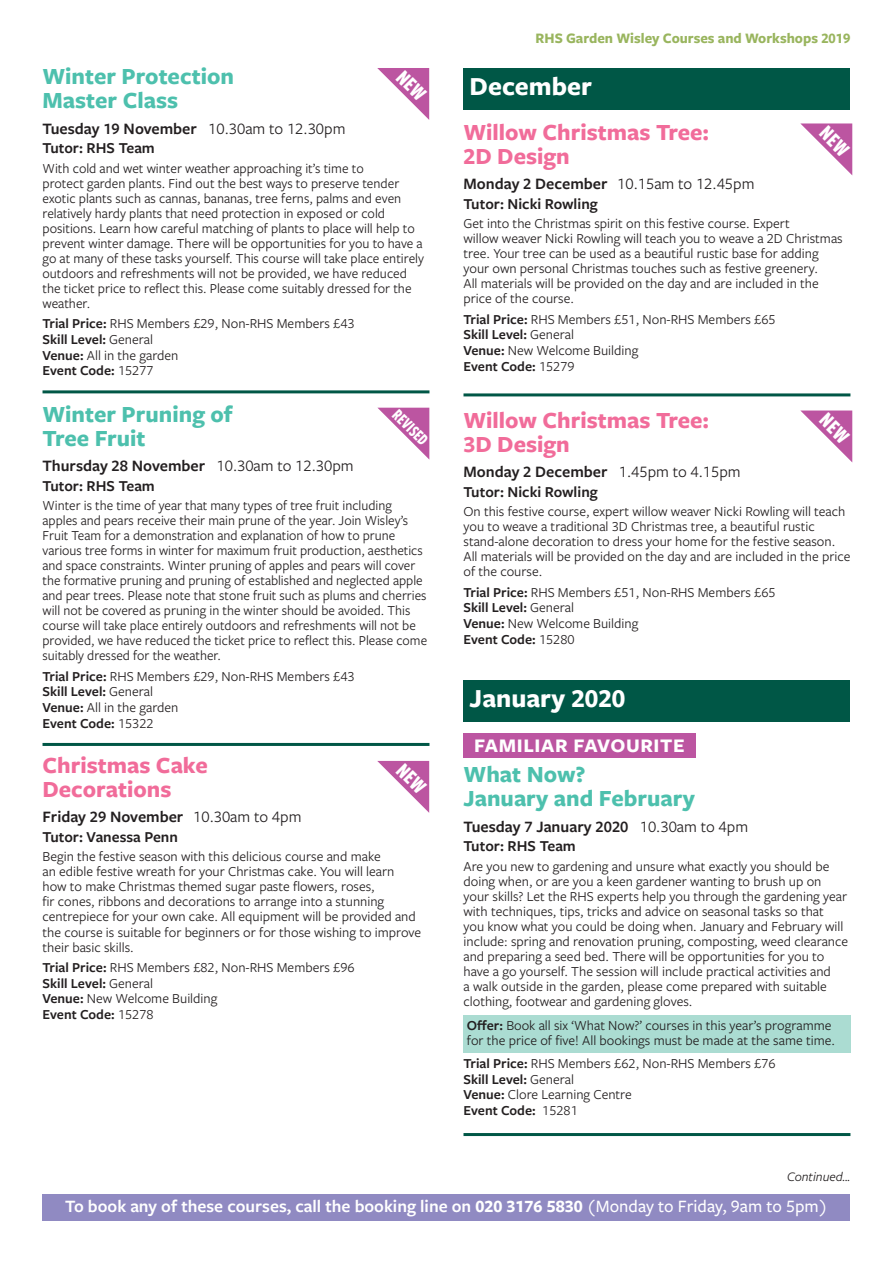
<style>
.page{position:relative;width:893px;height:1263px;background:#fff}
.page>*{position:absolute;margin:0;border:0;box-sizing:border-box;transform-origin:0 0}
.t1{font:700 27px "Freight Sans Pro";color:#fff}
.t2{font:700 24px/24px "Freight Sans Pro";color:#f16c9a}
.t3{font:700 24px/24px "Freight Sans Pro";color:#4dc0ad}
.t4{font:700 19.95px "Freight Sans Pro";letter-spacing:.03em;color:#fff}
.t5{font:600 18px "Freight Sans Pro";color:#fff}
.t6{font:700 17.4px "Freight Sans Cmp Pro";color:#fff;scale:.9 1}
.t7{font:600 16.5px "Freight Sans Pro";color:#231f20}
.t8{font:16.5px "Freight Sans Pro";color:#231f20}
.t9{font:600 15.75px "Freight Sans Pro";color:#231f20}
.t10{font:700 15px "Freight Sans Pro";color:#99b55e}
.t11{font:14.25px/15px "Freight Sans Pro";color:#231f20}
.t12{font:italic 13.5px "Freight Sans Pro";color:#231f20}
.s1{font-weight:400}
.s2{font-weight:600}
.s3{font-weight:700}
.s4{font-weight:500}
</style>
<div class="page">
<div style="left:463px;top:1015px;width:387px;height:38px;background:#abdcd2"></div>
<hr style="left:43px;top:390px;width:386px;height:3px;background:#005746">
<hr style="left:43px;top:743px;width:386px;height:3px;background:#005746">
<div style="left:463px;top:68px;width:387px;height:42px;background:#005746"></div>
<hr style="left:463px;top:393px;width:387px;height:3px;background:#005746">
<div style="left:463px;top:680px;width:387px;height:42px;background:#005746"></div>
<div style="left:463px;top:734px;width:233px;height:24px;background:#bc55a1"></div>
<hr style="left:463px;top:1133px;width:387px;height:3px;background:#005746">
<svg style="left:378px;top:408px;width:51px;height:51px"></svg>
<div style="left:43px;top:1194px;width:807px;height:26px;background:#908ac2"></div>
<svg style="left:377px;top:68px;width:52px;height:52px"></svg>
<svg style="left:800px;top:123px;width:52px;height:52px"></svg>
<svg style="left:800px;top:410px;width:52px;height:52px"></svg>
<svg style="left:377px;top:761px;width:52px;height:52px"></svg>
<h2 class="t3" style="left:43px;top:64px;width:193px">Winter Protection<br>Master Class</h2>
<p class="t7" style="left:43px;top:117px;width:304px">Tuesday 19 November <span class="s1">10.30am to 12.30pm</span></p>
<p class="t9" style="left:43px;top:138px;width:114px">Tutor: RHS Team</p>
<p class="t11" style="left:43px;top:160px;width:383px">With cold and wet winter weather approaching it’s time to<br>protect garden plants. Find out the best ways to preserve tender exotic plants such as cannas, bananas, tree ferns, palms and even relatively hardy plants that need protection in exposed or cold positions. Learn how careful matching of plants to place will help to prevent winter damage. There will be opportunities for you to have a go at many of these tasks yourself. This course will take place entirely outdoors and refreshments will not be provided, we have reduced the ticket price to reflect this. Please come suitably dressed for the weather.</p>
<p class="t11" style="left:43px;top:315px;width:314px;line-height:15.8px"><span class="s2">Trial Price:</span> RHS Members £29, Non-RHS Members £43<br><span class="s2">Skill Level:</span> General<br><span class="s2">Venue:</span> All in the garden<br><span class="s2">Event Code:</span> 15277</p>
<h2 class="t3" style="left:43px;top:401px;width:192px">Winter Pruning of<br>Tree Fruit</h2>
<p class="t7" style="left:43px;top:455px;width:313px">Thursday 28 November <span class="s1">10.30am to 12.30pm</span></p>
<p class="t9" style="left:43px;top:475px;width:114px">Tutor: RHS Team</p>
<p class="t11" style="left:43px;top:498px;width:386px">Winter is the time of year that many types of tree fruit including apples and pears receive their main prune of the year. Join Wisley’s Fruit Team for a demonstration and explanation of how to prune various tree forms in winter for maximum fruit production, aesthetics and space constraints. Winter pruning of apples and pears will cover the formative pruning and pruning of established and neglected apple and pear trees. Please note that stone fruit such as plums and cherries will not be covered as pruning in the winter should be avoided. This course will take place entirely outdoors and refreshments will not be provided, we have reduced the ticket price to reflect this. Please come suitably dressed for the weather.</p>
<p class="t11" style="left:43px;top:668px;width:314px;line-height:15.8px"><span class="s2">Trial Price:</span> RHS Members £29, Non-RHS Members £43<br><span class="s2">Skill Level:</span> General<br><span class="s2">Venue:</span> All in the garden<br><span class="s2">Event Code:</span> 15322</p>
<h2 class="t2" style="left:43px;top:752px;width:167px">Christmas Cake<br>Decorations</h2>
<p class="t7" style="left:43px;top:806px;width:260px">Friday 29 November <span class="s1">10.30am to 4pm</span></p>
<p class="t9" style="left:43px;top:826px;width:137px">Tutor: Vanessa Penn</p>
<p class="t11" style="left:43px;top:849px;width:380px">Begin the festive season with this delicious course and make<br>an edible festive wreath for your Christmas cake. You will learn how to make Christmas themed sugar paste flowers, roses,<br>fir cones, ribbons and decorations to arrange into a stunning centrepiece for your own cake. All equipment will be provided and the course is suitable for beginners or for those wishing to improve their basic skills.</p>
<p class="t11" style="left:43px;top:959px;width:314px;line-height:15.8px"><span class="s2">Trial Price:</span> RHS Members £82, Non-RHS Members £96<br><span class="s2">Skill Level:</span> General<br><span class="s2">Venue:</span> New Welcome Building<br><span class="s2">Event Code:</span> 15278</p>
<p class="t6" style="left:404px;top:403px;width:49px;rotate:45deg">REVISED</p>
<p class="t10" style="left:535px;top:28px;width:316px">RHS Garden Wisley Courses and Workshops 2019</p>
<h1 class="t1" style="left:470px;top:68px;width:124px">December</h1>
<h2 class="t2" style="left:463px;top:119px;width:247px">Willow Christmas Tree:<br>2D Design</h2>
<p class="t8" style="left:463px;top:173px;width:292px"><span class="s2">Monday 2 December</span> 10.15am to 12.45pm</p>
<p class="t9" style="left:463px;top:193px;width:136px">Tutor: Nicki Rowling</p>
<p class="t11" style="left:463px;top:216px;width:381px">Get into the Christmas spirit on this festive course. Expert<br>willow weaver Nicki Rowling will teach you to weave a 2D Christmas tree. Your tree can be used as a beautiful rustic base for adding your own personal Christmas touches such as festive greenery.<br>All materials will be provided on the day and are included in the price of the course.</p>
<p class="t11" style="left:463px;top:311px;width:314px;line-height:15.8px"><span class="s2">Trial Price:</span> RHS Members £51, Non-RHS Members £65<br><span class="s2">Skill Level:</span> General<br><span class="s2">Venue:</span> New Welcome Building<br><span class="s2">Event Code:</span> 15279</p>
<h2 class="t2" style="left:463px;top:407px;width:247px">Willow Christmas Tree:<br>3D Design</h2>
<p class="t7" style="left:463px;top:461px;width:279px">Monday 2 December <span class="s1">1.45pm to 4.15pm</span></p>
<p class="t9" style="left:463px;top:481px;width:136px">Tutor: Nicki Rowling</p>
<p class="t11" style="left:463px;top:504px;width:388px">On this festive course, expert willow weaver Nicki Rowling will teach you to weave a traditional 3D Christmas tree, a beautiful rustic stand-alone decoration to dress your home for the festive season.<br>All materials will be provided on the day and are included in the price of the course.</p>
<p class="t11" style="left:463px;top:584px;width:314px;line-height:15.8px"><span class="s2">Trial Price:</span> RHS Members £51, Non-RHS Members £65<br><span class="s2">Skill Level:</span> General<br><span class="s2">Venue:</span> New Welcome Building<br><span class="s2">Event Code:</span> 15280</p>
<h1 class="t1" style="left:470px;top:680px;width:157px">January 2020</h1>
<h3 class="t4" style="left:474px;top:731px;width:212px">FAMILIAR FAVOURITE</h3>
<h2 class="t3" style="left:463px;top:761px;width:233px">What Now?<br>January and February</h2>
<p class="t7" style="left:463px;top:815px;width:286px">Tuesday 7 January 2020 <span class="s1">10.30am to 4pm</span></p>
<p class="t9" style="left:463px;top:835px;width:114px">Tutor: RHS Team</p>
<p class="t11" style="left:463px;top:858px;width:386px">Are you new to gardening and unsure what exactly you should be doing when, or are you a keen gardener wanting to brush up on your skills? Let the RHS experts help you through the gardening year with techniques, tips, tricks and advice on seasonal tasks so that<br>you know what you could be doing when. January and February will include: spring and renovation pruning, composting, weed clearance and preparing a seed bed. There will be opportunities for you to have a go yourself. The session will include practical activities and<br>a walk outside in the garden, please come prepared with suitable clothing, footwear and gardening gloves.</p>
<p class="t11" style="left:467px;top:1017px;width:370px"><span class="s2">Offer:</span> Book all six ‘What Now?’ courses in this year’s programme for the price of five! All bookings must be made at the same time.</p>
<p class="t11" style="left:463px;top:1055px;width:314px;line-height:15.8px"><span class="s2">Trial Price:</span> RHS Members £62, Non-RHS Members £76<br><span class="s2">Skill Level:</span> General<br><span class="s2">Venue:</span> Clore Learning Centre<br><span class="s2">Event Code:</span> 15281</p>
<p class="t12" style="left:787px;top:1167px;width:65px">Continued...</p>
<p class="t5" style="left:65px;top:1193px;width:764px">To book any of these courses, call the booking line on <span class="s3">020 3176 5830</span> <span class="s4">(Monday to Friday, 9am to 5pm)</span></p>
</div>
